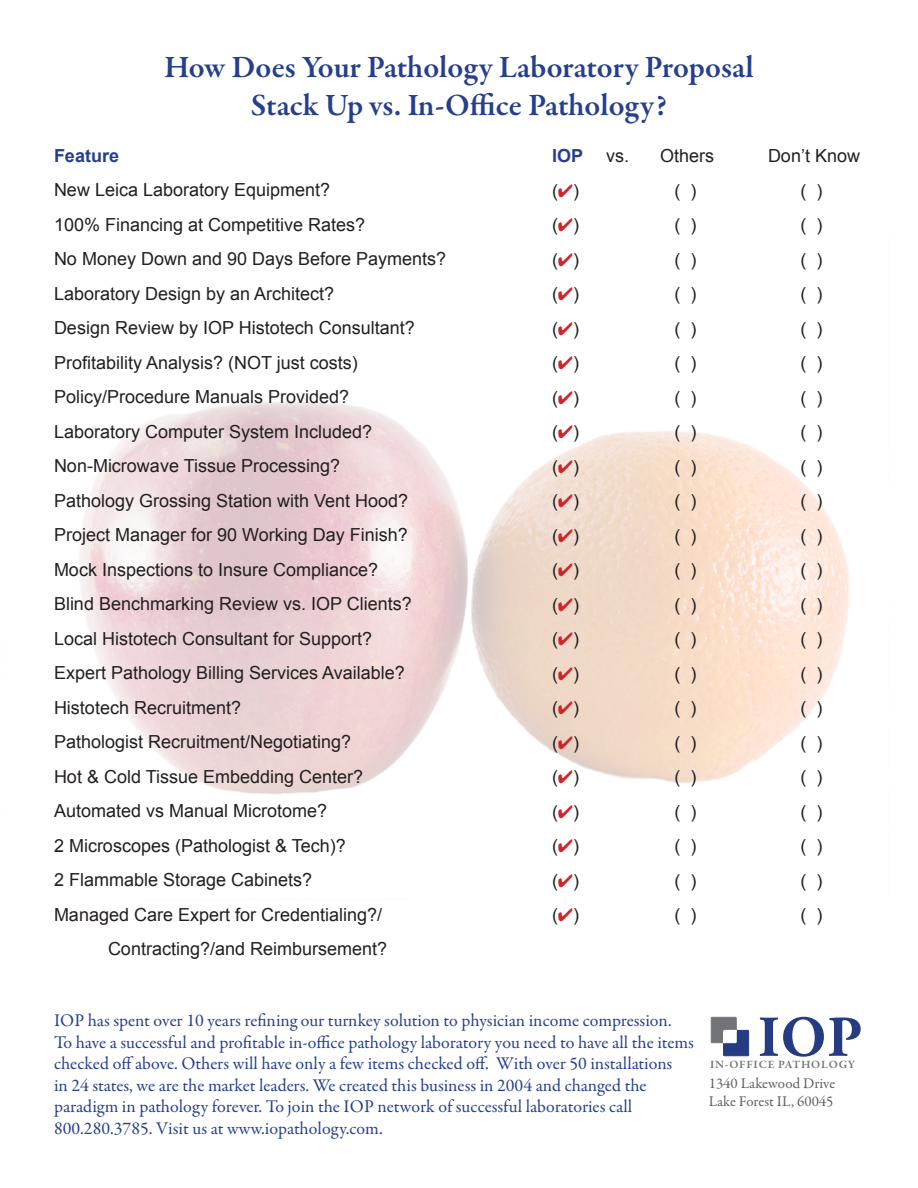
<style>
.page{position:relative;width:918px;height:1188px;background:#fff}
.page>*{position:absolute;margin:0;border:0;box-sizing:border-box;transform-origin:0 0}
.t1{font:700 57.75px "Adobe Garamond Pro";color:#253c83}
.t2{font:600 31.5px "Garamond Premr Pro";color:#253f8e}
.t3{font:18px "Arial";color:#231f20}
.t4{font:18px/21.6px "Garamond Premr Pro";color:#253f8e}
.t5{font:700 18px "Arial";color:#253f8e}
.t6{font:15px "Garamond Premr Pro";color:#605e5f}
.t7{font:600 11.4px "Garamond Premr Pro";letter-spacing:.065em;color:#727478}
.s1{color:#d1232a}
</style>
<div class="page">
<img style="left:79px;top:401px;width:770px;height:393px">
<div style="left:711px;top:1017px;width:25px;height:26px;background:#727478"></div>
<div style="left:711px;top:1017px;width:26px;height:26px;border:1px solid #727478"></div>
<div style="left:724px;top:1030px;width:25px;height:26px;background:#253c83"></div>
<div style="left:723px;top:1030px;width:26px;height:26px;border:1px solid #253b83"></div>
<svg style="left:723px;top:1030px;width:14px;height:13px"></svg>
<p class="t2" style="left:164px;top:48px;width:591px">How Does Your Pathology Laboratory Proposal</p>
<p class="t2" style="left:251px;top:86px;width:418px">Stack Up vs. In-Office Pathology?</p>
<p class="t5" style="left:54px;top:144px;width:67px">Feature</p>
<p class="t3" style="left:54px;top:178px;width:278px">New Leica Laboratory Equipment?</p>
<p class="t3" style="left:54px;top:213px;width:313px">100% Financing at Competitive Rates?</p>
<p class="t3" style="left:54px;top:247px;width:394px">No Money Down and 90 Days Before Payments?</p>
<p class="t3" style="left:54px;top:282px;width:282px">Laboratory Design by an Architect?</p>
<p class="t3" style="left:54px;top:316px;width:362px">Design Review by IOP Histotech Consultant?</p>
<p class="t3" style="left:54px;top:351px;width:305px">Profitability Analysis? (NOT just costs)</p>
<p class="t3" style="left:54px;top:385px;width:297px">Policy/Procedure Manuals Provided?</p>
<p class="t3" style="left:54px;top:420px;width:320px">Laboratory Computer System Included?</p>
<p class="t3" style="left:54px;top:454px;width:288px">Non-Microwave Tissue Processing?</p>
<p class="t3" style="left:54px;top:489px;width:356px">Pathology Grossing Station with Vent Hood?</p>
<p class="t3" style="left:54px;top:523px;width:355px">Project Manager for 90 Working Day Finish?</p>
<p class="t3" style="left:54px;top:558px;width:326px">Mock Inspections to Insure Compliance?</p>
<p class="t3" style="left:54px;top:592px;width:359px">Blind Benchmarking Review vs. IOP Clients?</p>
<p class="t3" style="left:54px;top:627px;width:320px">Local Histotech Consultant for Support?</p>
<p class="t3" style="left:54px;top:661px;width:352px">Expert Pathology Billing Services Available?</p>
<p class="t3" style="left:54px;top:696px;width:189px">Histotech Recruitment?</p>
<p class="t3" style="left:54px;top:730px;width:299px">Pathologist Recruitment/Negotiating?</p>
<p class="t3" style="left:54px;top:765px;width:311px">Hot &amp; Cold Tissue Embedding Center?</p>
<p class="t3" style="left:54px;top:799px;width:275px">Automated vs Manual Microtome?</p>
<p class="t3" style="left:54px;top:834px;width:293px">2 Microscopes (Pathologist &amp; Tech)?</p>
<p class="t3" style="left:54px;top:868px;width:260px">2 Flammable Storage Cabinets?</p>
<p class="t3" style="left:54px;top:903px;width:330px">Managed Care Expert for Credentialing?/</p>
<p class="t3" style="left:108px;top:937px;width:281px">Contracting?/and Reimbursement?</p>
<p class="t5" style="left:552px;top:144px;width:33px">IOP</p>
<p class="t3" style="left:606px;top:144px;width:110px">vs. Others</p>
<p class="t3" style="left:768px;top:144px;width:94px">Don’t Know</p>
<p class="t3" style="left:552px;top:179px;width:29px">(<span class="s1">✔</span>)</p>
<p class="t3" style="left:675px;top:179px;width:23px">( )</p>
<p class="t3" style="left:801px;top:179px;width:23px">( )</p>
<p class="t3" style="left:552px;top:213px;width:29px">(<span class="s1">✔</span>)</p>
<p class="t3" style="left:675px;top:213px;width:23px">( )</p>
<p class="t3" style="left:801px;top:213px;width:23px">( )</p>
<p class="t3" style="left:552px;top:248px;width:29px">(<span class="s1">✔</span>)</p>
<p class="t3" style="left:675px;top:248px;width:23px">( )</p>
<p class="t3" style="left:801px;top:248px;width:23px">( )</p>
<p class="t3" style="left:552px;top:282px;width:29px">(<span class="s1">✔</span>)</p>
<p class="t3" style="left:675px;top:282px;width:23px">( )</p>
<p class="t3" style="left:801px;top:282px;width:23px">( )</p>
<p class="t3" style="left:552px;top:317px;width:29px">(<span class="s1">✔</span>)</p>
<p class="t3" style="left:675px;top:317px;width:23px">( )</p>
<p class="t3" style="left:801px;top:317px;width:23px">( )</p>
<p class="t3" style="left:552px;top:351px;width:29px">(<span class="s1">✔</span>)</p>
<p class="t3" style="left:675px;top:351px;width:23px">( )</p>
<p class="t3" style="left:801px;top:351px;width:23px">( )</p>
<p class="t3" style="left:552px;top:386px;width:29px">(<span class="s1">✔</span>)</p>
<p class="t3" style="left:675px;top:386px;width:23px">( )</p>
<p class="t3" style="left:801px;top:386px;width:23px">( )</p>
<p class="t3" style="left:552px;top:420px;width:29px">(<span class="s1">✔</span>)</p>
<p class="t3" style="left:675px;top:420px;width:23px">( )</p>
<p class="t3" style="left:801px;top:420px;width:23px">( )</p>
<p class="t3" style="left:552px;top:455px;width:29px">(<span class="s1">✔</span>)</p>
<p class="t3" style="left:675px;top:455px;width:23px">( )</p>
<p class="t3" style="left:801px;top:455px;width:23px">( )</p>
<p class="t3" style="left:552px;top:489px;width:29px">(<span class="s1">✔</span>)</p>
<p class="t3" style="left:675px;top:489px;width:23px">( )</p>
<p class="t3" style="left:801px;top:489px;width:23px">( )</p>
<p class="t3" style="left:552px;top:524px;width:29px">(<span class="s1">✔</span>)</p>
<p class="t3" style="left:675px;top:524px;width:23px">( )</p>
<p class="t3" style="left:801px;top:524px;width:23px">( )</p>
<p class="t3" style="left:552px;top:558px;width:29px">(<span class="s1">✔</span>)</p>
<p class="t3" style="left:675px;top:558px;width:23px">( )</p>
<p class="t3" style="left:801px;top:558px;width:23px">( )</p>
<p class="t3" style="left:552px;top:593px;width:29px">(<span class="s1">✔</span>)</p>
<p class="t3" style="left:675px;top:593px;width:23px">( )</p>
<p class="t3" style="left:801px;top:593px;width:23px">( )</p>
<p class="t3" style="left:552px;top:627px;width:29px">(<span class="s1">✔</span>)</p>
<p class="t3" style="left:675px;top:627px;width:23px">( )</p>
<p class="t3" style="left:801px;top:627px;width:23px">( )</p>
<p class="t3" style="left:552px;top:662px;width:29px">(<span class="s1">✔</span>)</p>
<p class="t3" style="left:675px;top:662px;width:23px">( )</p>
<p class="t3" style="left:801px;top:662px;width:23px">( )</p>
<p class="t3" style="left:552px;top:696px;width:29px">(<span class="s1">✔</span>)</p>
<p class="t3" style="left:675px;top:696px;width:23px">( )</p>
<p class="t3" style="left:801px;top:696px;width:23px">( )</p>
<p class="t3" style="left:552px;top:731px;width:29px">(<span class="s1">✔</span>)</p>
<p class="t3" style="left:675px;top:731px;width:23px">( )</p>
<p class="t3" style="left:801px;top:731px;width:23px">( )</p>
<p class="t3" style="left:552px;top:765px;width:29px">(<span class="s1">✔</span>)</p>
<p class="t3" style="left:675px;top:765px;width:23px">( )</p>
<p class="t3" style="left:801px;top:765px;width:23px">( )</p>
<p class="t3" style="left:552px;top:800px;width:29px">(<span class="s1">✔</span>)</p>
<p class="t3" style="left:675px;top:800px;width:23px">( )</p>
<p class="t3" style="left:801px;top:800px;width:23px">( )</p>
<p class="t3" style="left:552px;top:834px;width:29px">(<span class="s1">✔</span>)</p>
<p class="t3" style="left:675px;top:834px;width:23px">( )</p>
<p class="t3" style="left:801px;top:834px;width:23px">( )</p>
<p class="t3" style="left:552px;top:869px;width:29px">(<span class="s1">✔</span>)</p>
<p class="t3" style="left:675px;top:869px;width:23px">( )</p>
<p class="t3" style="left:801px;top:869px;width:23px">( )</p>
<p class="t3" style="left:552px;top:903px;width:29px">(<span class="s1">✔</span>)</p>
<p class="t3" style="left:675px;top:903px;width:23px">( )</p>
<p class="t3" style="left:801px;top:903px;width:23px">( )</p>
<p class="t4" style="left:54px;top:1010px;width:619px">IOP has spent over 10 years refining our turnkey solution to physician income compression.</p>
<p class="t4" style="left:54px;top:1032px;width:641px">To have a successful and profitable in-office pathology laboratory you need to have all the items checked off above. Others will have only a few items checked off. With over 50 installations</p>
<p class="t4" style="left:54px;top:1075px;width:594px">in 24 states, we are the market leaders. We created this business in 2004 and changed the paradigm in pathology forever. To join the IOP network of successful laboratories call<br>800.280.3785. Visit us at www.iopathology.com.</p>
<p class="t1" style="left:758px;top:1004px;width:105px">IOP</p>
<p class="t7" style="left:710px;top:1058px;width:147px">IN-OFFICE PATHOLOGY</p>
<p class="t6" style="left:709px;top:1075px;width:128px">1340 Lakewood Drive</p>
<p class="t6" style="left:709px;top:1093px;width:126px">Lake Forest IL, 60045</p>
</div>
